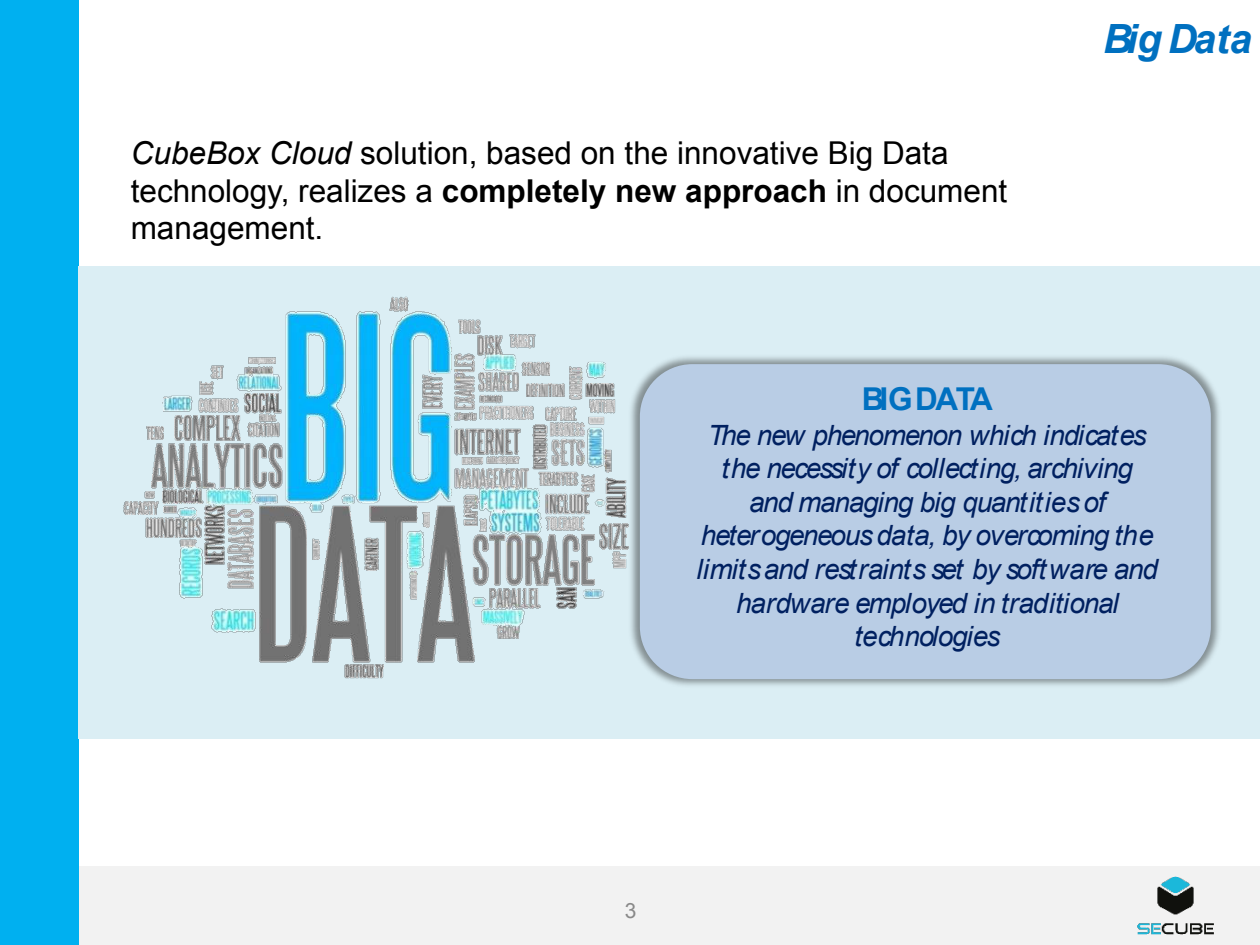
<style>
.page{position:relative;width:1260px;height:945px;background:#fff}
.page>*{position:absolute;margin:0;border:0;box-sizing:border-box;transform-origin:0 0}
.t1{font:italic 700 40.25px "Arial";color:#0070c0}
.t2{font:31.5px/37.8px "Arial";color:#000}
.t3{font:700 31.5px "Arial";letter-spacing:-.085em;color:#0070c0}
.t4{font:italic 28px/33.6px "Arial";letter-spacing:-.045em;color:#002060;text-align:center}
.t5{font:21px "Arial";color:#898989}
.s1{font-style:italic}
.s2{font-weight:700}
</style>
<div class="page">
<div style="left:79px;top:866px;width:1181px;height:79px;background:#f2f2f2"></div>
<div style="left:0;top:0;width:79px;height:945px;background:#00b0f0"></div>
<div style="left:79px;top:266px;width:1181px;height:472px;background:#dbeef4"></div>
<img style="left:123px;top:296px;width:502px;height:383px">
<img style="left:625px;top:357px;width:595px;height:329px">
<div style="left:640px;top:364px;width:571px;height:315px;background:#b9cde5;border-radius:52px"></div>
<img style="left:1137px;top:876px;width:77px;height:59px">
<p class="t2" style="left:131px;top:134px;width:878px"><span class="s1">CubeBox Cloud</span> solution, based on the innovative Big Data technology, realizes a <span class="s2">completely new approach</span> in document management.</p>
<h1 class="t1" style="left:1103px;top:16px;width:150px">Big Data</h1>
<p class="t3" style="left:862px;top:381px;width:132px">BIG DATA</p>
<p class="t4" style="left:697px;top:418px;width:463px">The new phenomenon which indicates the necessity of collecting, archiving and managing big quantities of heterogeneous data, by overcoming the limitsand restraints set by software and hardware employed in traditional technologies</p>
<p class="t5" style="left:625px;top:899px;width:13px">3</p>
</div>
